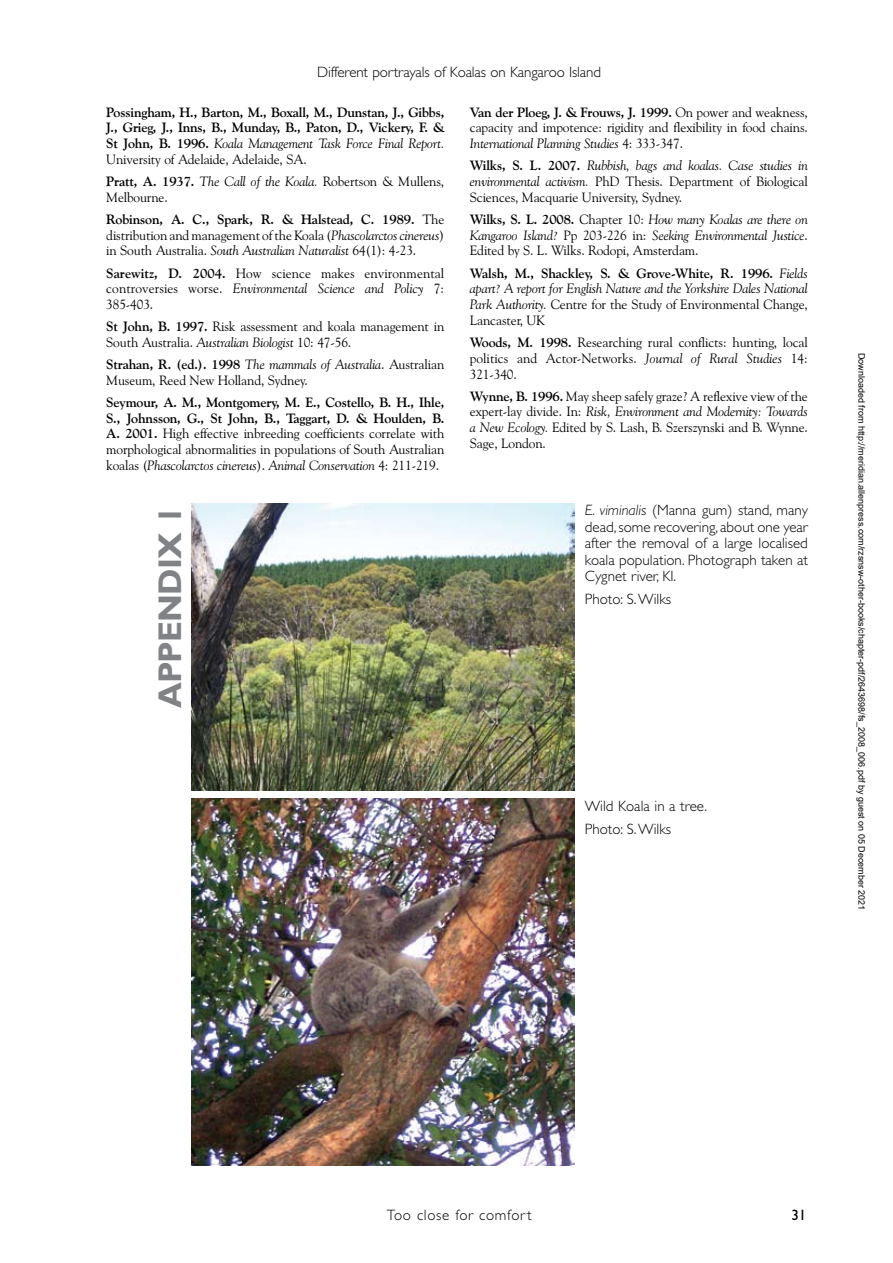
<style>
.page{position:relative;width:893px;height:1263px;background:#fff}
.page>*{position:absolute;margin:0;border:0;box-sizing:border-box;transform-origin:0 0}
.t1{font:700 33px "Gill Sans";letter-spacing:-.025em;color:#808285}
.t2{font:300 15px/16.5px "Gill Sans";color:#000}
.t3{font:300 15px "Gill Sans";letter-spacing:.045em;color:#000}
.t4{font:15px "Gill Sans";color:#000}
.t5{font:13.5px/15.8px "Goudy Old Style BT";letter-spacing:-.01em;color:#000;text-align:justify}
.t6{font:italic 13.5px/15.8px "Goudy Old Style BT";letter-spacing:-.01em;color:#000;text-align:justify}
.t7{font:700 13.5px/15.8px "Goudy Old Style BT";letter-spacing:-.01em;color:#000;text-align:justify}
.t8{font:9px "Arial";color:#000}
.s1{font-weight:400;font-style:italic}
.s2{font-weight:400}
.s3{font-weight:700}
.s4{font-style:italic}
.s5{font-weight:700;font-style:normal}
.s6{font-style:normal}
</style>
<div class="page">
<img style="left:191px;top:504px;width:383px;height:287px">
<img style="left:191px;top:799px;width:383px;height:366px">
<p class="t2" style="left:317px;top:63px;width:285px">Different portrayals of Koalas on Kangaroo Island</p>
<p class="t7" style="left:106px;top:104px;width:340px">Possingham, H., Barton, M., Boxall, M., Dunstan, J., Gibbs, J., Grieg, J., Inns, B., Munday, B., Paton, D., Vickery, F. &amp; St John, B. 1996. <span class="s1">Koala Management Task Force Final Report.<br></span><span class="s2">University of Adelaide, Adelaide, SA.</span></p>
<p class="t5" style="left:106px;top:173px;width:339px"><span class="s3">Pratt, A. 1937.</span> <span class="s4">The Call of the Koala.</span> Robertson &amp; Mullens,<br>Melbourne.</p>
<p class="t5" style="left:106px;top:211px;width:340px"><span class="s3">Robinson, A. C., Spark, R. &amp; Halstead, C. 1989.</span> The distribution and management of the Koala (<span class="s4">Phascolarctos cinereus</span>) in South Australia. <span class="s4">South Australian Naturalist</span> 64(1): 4-23.</p>
<p class="t5" style="left:106px;top:265px;width:340px"><span class="s3">Sarewitz, D. 2004.</span> How science makes environmental controversies worse. <span class="s4">Environmental Science and Policy</span> 7:<br>385-403.</p>
<p class="t5" style="left:106px;top:318px;width:340px"><span class="s3">St John, B. 1997.</span> Risk assessment and koala management in<br>South Australia. <span class="s4">Australian Biologist</span> 10: 47-56.</p>
<p class="t5" style="left:106px;top:356px;width:340px"><span class="s3">Strahan, R. (ed.). 1998</span> <span class="s4">The mammals of Australia</span>. Australian<br>Museum, Reed New Holland, Sydney.</p>
<p class="t5" style="left:106px;top:394px;width:340px"><span class="s3">Seymour, A. M., Montgomery, M. E., Costello, B. H., Ihle, S., Johnsson, G., St John, B., Taggart, D. &amp; Houlden, B.<br>A. 2001.</span> High effective inbreeding coefficients correlate with morphological abnormalities in populations of South Australian koalas (<span class="s4">Phascolarctos cinereus</span>). <span class="s4">Animal Conservation</span> 4: 211-219.</p>
<h1 class="t1" style="left:150px;top:708px;width:205px;rotate:-90deg">APPENDIX 1</h1>
<p class="t5" style="left:470px;top:104px;width:340px"><span class="s3">Van der Ploeg, J. &amp; Frouws, J. 1999.</span> On power and weakness, capacity and impotence: rigidity and flexibility in food chains.<br><span class="s4">International Planning Studies</span> 4: 333-347.</p>
<p class="t5" style="left:470px;top:158px;width:340px"><span class="s3">Wilks, S. L. 2007.</span> <span class="s4">Rubbish, bags and koalas. Case studies in environmental activism.</span> PhD Thesis. Department of Biological Sciences, Macquarie University, Sydney.</p>
<p class="t6" style="left:470px;top:211px;width:340px"><span class="s5">Wilks, S. L. 2008.</span> <span class="s6">Chapter 10:</span> How many Koalas are there on Kangaroo Island? <span class="s6">Pp 203-226 in:</span> Seeking Environmental Justice<span class="s6">.<br>Edited by S. L. Wilks. Rodopi, Amsterdam.</span></p>
<p class="t6" style="left:470px;top:265px;width:340px"><span class="s5">Walsh, M., Shackley, S. &amp; Grove-White, R. 1996.</span> Fields apart? A report for English Nature and the Yorkshire Dales National Park Authority. <span class="s6">Centre for the Study of Environmental Change, Lancaster, UK</span></p>
<p class="t5" style="left:470px;top:334px;width:340px"><span class="s3">Woods, M. 1998.</span> Researching rural conflicts: hunting, local politics and Actor-Networks. <span class="s4">Journal of Rural Studies</span> 14:<br>321-340.</p>
<p class="t5" style="left:470px;top:388px;width:340px"><span class="s3">Wynne, B. 1996.</span> May sheep safely graze? A reflexive view of the expert-lay divide. In: <span class="s4">Risk, Environment and Modernity: Towards a New Ecology.</span> Edited by S. Lash, B. Szerszynski and B. Wynne.<br>Sage, London.</p>
<p class="t2" style="left:585px;top:502px;width:225px;text-align:justify"><span class="s4">E. viminalis</span> (Manna gum) stand, many dead, some recovering, about one year after the removal of a large localised koala population. Photograph taken at Cygnet river, KI.</p>
<p class="t2" style="left:585px;top:591px;width:88px">Photo: S. Wilks</p>
<p class="t2" style="left:585px;top:794px;width:124px;line-height:22.8px">Wild Koala in a tree.<br>Photo: S. Wilks</p>
<p class="t8" style="left:865px;top:353px;width:559px;rotate:90deg">Downloaded from http://meridian.allenpress.com/rzsnsw-other-books/chapter-pdf/2643698/fs_2008_006.pdf by guest on 05 December 2021</p>
<p class="t3" style="left:387px;top:1206px;width:146px">Too close for comfort</p>
<p class="t4" style="left:792px;top:1207px;width:16px">31</p>
</div>
